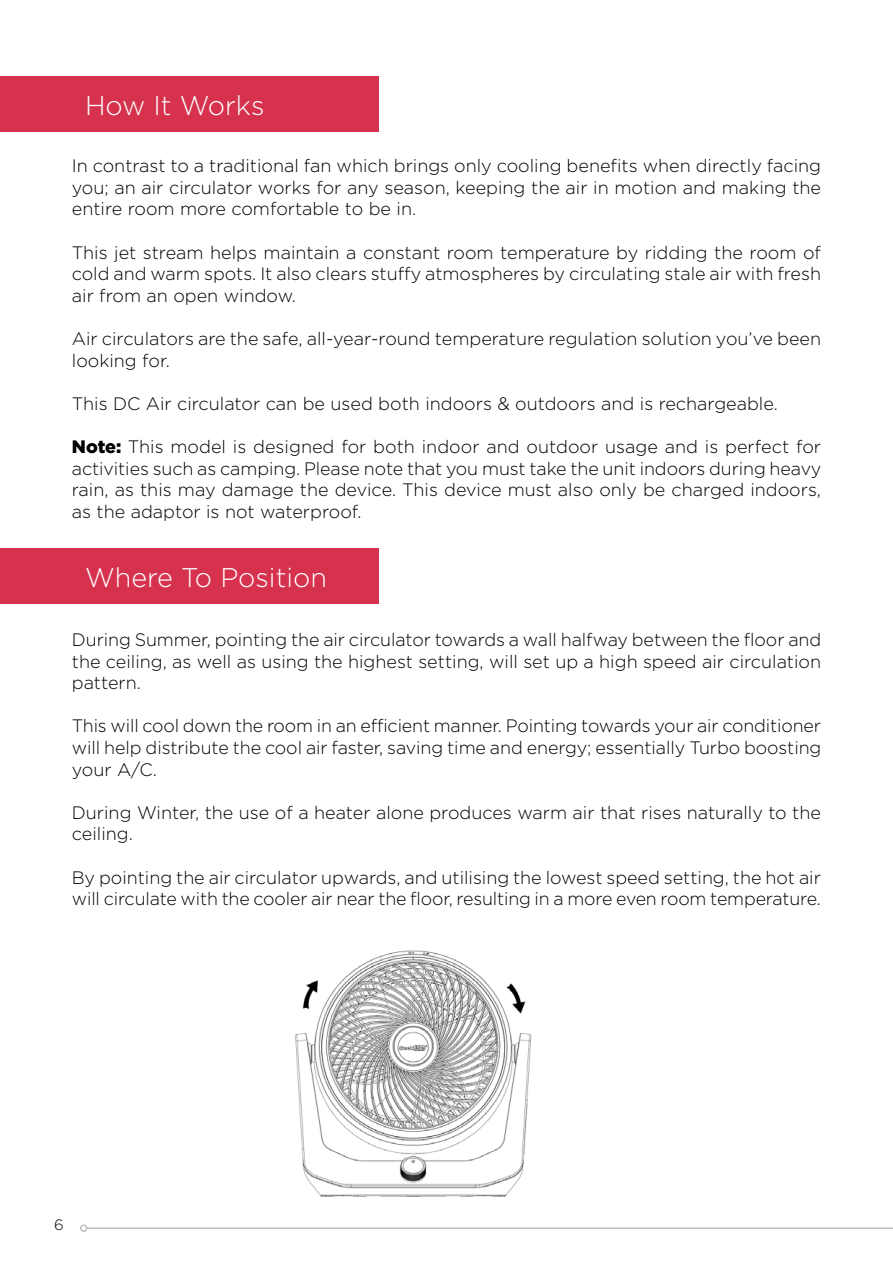
<style>
.page{position:relative;width:893px;height:1263px;background:#fff}
.page>*{position:absolute;margin:0;border:0;box-sizing:border-box;transform-origin:0 0}
.t1{font:300 27px "Gotham";color:#fff}
.t2{font:300 18px/21.6px "Gotham";color:#000;text-align:justify}
.t3{font:300 15px "Gotham";color:#000}
.s1{font-weight:900}
</style>
<div class="page">
<div style="left:0;top:77px;width:378px;height:55px;background:#d6324e"></div>
<div style="left:0;top:548px;width:378px;height:56px;background:#d6324e"></div>
<img style="left:295px;top:950px;width:237px;height:247px">
<hr style="left:87px;top:1227px;width:806px;height:2px;background:#bcbec0">
<div style="left:80px;top:1224px;width:7px;height:8px;border:2px solid #bcbec0;border-radius:50%"></div>
<h1 class="t1" style="left:85px;top:91px;width:181px">How It Works</h1>
<p class="t2" style="left:72px;top:155px;width:751px">In contrast to a traditional fan which brings only cooling benefits when directly facing you; an air circulator works for any season, keeping the air in motion and making the entire room more comfortable to be in.</p>
<p class="t2" style="left:72px;top:241px;width:751px">This jet stream helps maintain a constant room temperature by ridding the room of cold and warm spots. It also clears stuffy atmospheres by circulating stale air with fresh air from an open window.</p>
<p class="t2" style="left:72px;top:328px;width:751px">Air circulators are the safe, all-year-round temperature regulation solution you’ve been looking for.</p>
<p class="t2" style="left:72px;top:392px;width:708px">This DC Air circulator can be used both indoors &amp; outdoors and is rechargeable.</p>
<p class="t2" style="left:72px;top:436px;width:751px"><span class="s1">Note:</span> This model is designed for both indoor and outdoor usage and is perfect for activities such as camping. Please note that you must take the unit indoors during heavy rain, as this may damage the device. This device must also only be charged indoors, as the adaptor is not waterproof.</p>
<h1 class="t1" style="left:85px;top:563px;width:243px">Where To Position</h1>
<p class="t2" style="left:72px;top:628px;width:751px">During Summer, pointing the air circulator towards a wall halfway between the floor and the ceiling, as well as using the highest setting, will set up a high speed air circulation pattern.</p>
<p class="t2" style="left:72px;top:715px;width:751px">This will cool down the room in an efficient manner. Pointing towards your air conditioner will help distribute the cool air faster, saving time and energy; essentially Turbo boosting your A/C.</p>
<p class="t2" style="left:72px;top:801px;width:751px">During Winter, the use of a heater alone produces warm air that rises naturally to the ceiling.</p>
<p class="t2" style="left:72px;top:866px;width:751px">By pointing the air circulator upwards, and utilising the lowest speed setting, the hot air will circulate with the cooler air near the floor, resulting in a more even room temperature.</p>
<p class="t3" style="left:54px;top:1217px;width:11px">6</p>
</div>
